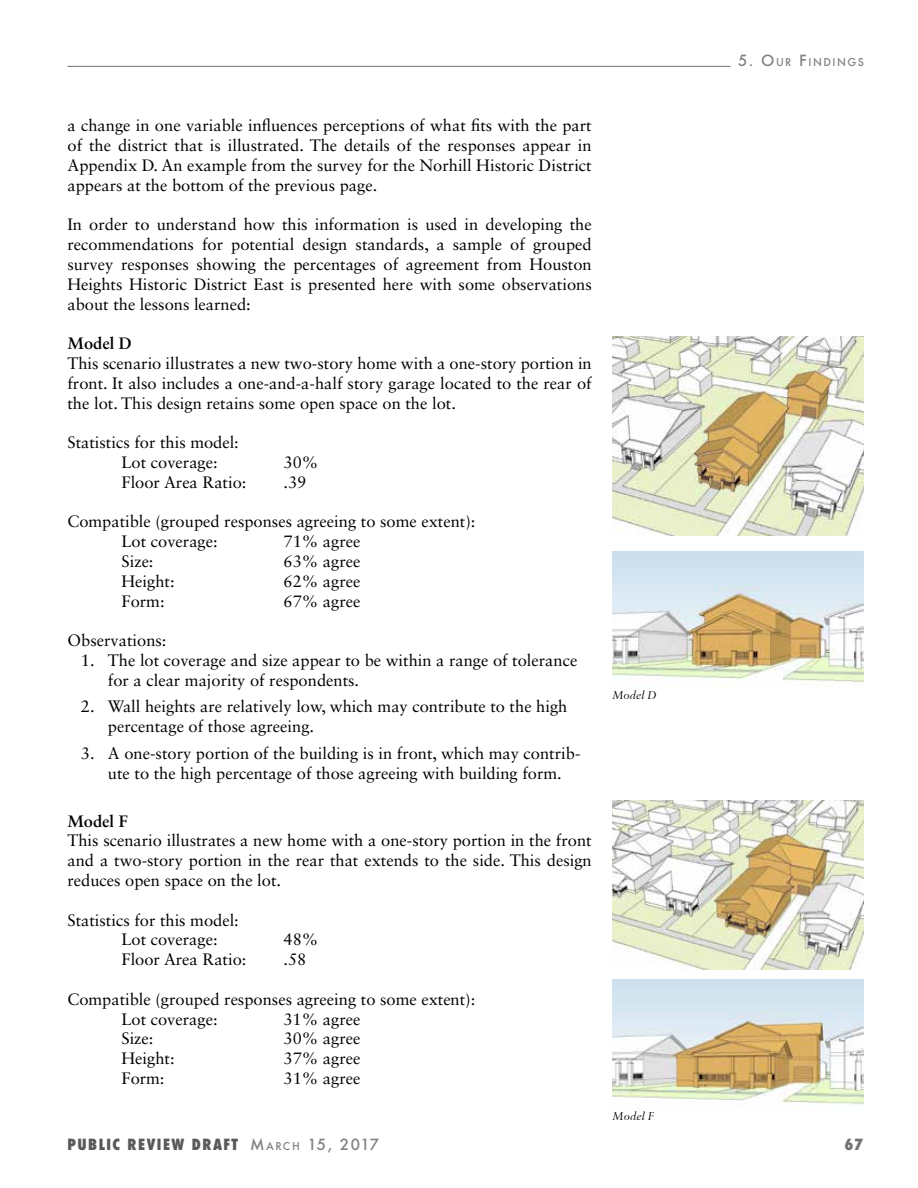
<style>
.page{position:relative;width:918px;height:1188px;background:#fff}
.page>*{position:absolute;margin:0;border:0;box-sizing:border-box;transform-origin:0 0}
.t1{font:16.5px/19.8px "Sabon LT Std";color:#000}
.t2{font:700 16.5px "Sabon LT Std";color:#000}
.t3{font:800 condensed 15px "Futura";letter-spacing:.1em;color:#58595b}
.t4{font:800 condensed 15px "Futura";color:#717275}
.t5{font:italic 12px "Sabon MTW01";color:#000}
.t6{font:500 10.5px "Futura";letter-spacing:.145em;color:#808285}
.s1{font-size:15px}
.s2{font-weight:500;font-stretch:normal;color:#808285}
.s3{font-weight:500;font-stretch:normal;font-size:10.5px;color:#808285}
</style>
<div class="page">
<hr style="left:68px;top:66px;width:663px;height:1px;background:#636466">
<img style="left:612px;top:337px;width:252px;height:199px">
<img style="left:612px;top:551px;width:252px;height:132px">
<img style="left:612px;top:801px;width:252px;height:169px">
<img style="left:612px;top:979px;width:252px;height:126px">
<p class="t1" style="left:68px;top:116px;width:526px;text-align:justify">a change in one variable influences perceptions of what fits with the part of the district that is illustrated. The details of the responses appear in Appendix D. An example from the survey for the Norhill Historic District appears at the bottom of the previous page.</p>
<p class="t1" style="left:68px;top:215px;width:526px;text-align:justify">In order to understand how this information is used in developing the recommendations for potential design standards, a sample of grouped survey responses showing the percentages of agreement from Houston Heights Historic District East is presented here with some observations about the lessons learned:</p>
<p class="t2" style="left:68px;top:333px;width:66px">Model D</p>
<p class="t1" style="left:68px;top:353px;width:526px;text-align:justify">This scenario illustrates a new two-story home with a one-story portion in front. It also includes a one-and-a-half story garage located to the rear of the lot. This design retains some open space on the lot.</p>
<p class="t1" style="left:122px;top:432px;width:119px;text-indent:-54px">Statistics for this model:<br>Lot coverage:</p>
<p class="t1" style="left:284px;top:452px;width:36px">30%</p>
<p class="t1" style="left:122px;top:472px;width:127px">Floor Area Ratio:</p>
<p class="t1" style="left:284px;top:472px;width:24px">.39</p>
<p class="t1" style="left:122px;top:512px;width:355px;text-indent:-54px">Compatible (grouped responses agreeing to some extent):<br>Lot coverage:</p>
<p class="t1" style="left:284px;top:531px;width:79px">71% agree</p>
<p class="t1" style="left:122px;top:551px;width:34px">Size:</p>
<p class="t1" style="left:284px;top:551px;width:79px">63% agree</p>
<p class="t1" style="left:122px;top:571px;width:55px">Height:</p>
<p class="t1" style="left:284px;top:571px;width:79px">62% agree</p>
<p class="t1" style="left:122px;top:591px;width:45px">Form:</p>
<p class="t1" style="left:284px;top:591px;width:79px">67% agree</p>
<p class="t1" style="left:68px;top:630px;width:101px">Observations:</p>
<p class="t1" style="left:108px;top:650px;width:471px;text-indent:-27px">1. The lot coverage and size appear to be within a range of tolerance for a clear majority of respondents.</p>
<p class="t1" style="left:108px;top:697px;width:461px;text-indent:-27px">2. Wall heights are relatively low, which may contribute to the high percentage of those agreeing.</p>
<p class="t1" style="left:81px;top:743px;width:501px;text-align:center">3. A one-story portion of the building is in front, which may contrib&shy;ute to the high percentage of those agreeing with building form.</p>
<p class="t2" style="left:67px;top:811px;width:62px">Model F</p>
<p class="t1" style="left:67px;top:831px;width:526px;text-align:justify">This scenario illustrates a new home with a one-story portion in the front and a two-story portion in the rear that extends to the side. This design reduces open space on the lot.</p>
<p class="t1" style="left:121px;top:910px;width:119px;text-indent:-54px">Statistics for this model:<br>Lot coverage:</p>
<p class="t1" style="left:283px;top:930px;width:36px">48%</p>
<p class="t1" style="left:121px;top:949px;width:127px">Floor Area Ratio:</p>
<p class="t1" style="left:283px;top:949px;width:24px">.58</p>
<p class="t1" style="left:121px;top:989px;width:355px;text-indent:-54px">Compatible (grouped responses agreeing to some extent):<br>Lot coverage:</p>
<p class="t1" style="left:283px;top:1009px;width:79px">31% agree</p>
<p class="t1" style="left:121px;top:1029px;width:34px">Size:</p>
<p class="t1" style="left:283px;top:1029px;width:79px">30% agree</p>
<p class="t1" style="left:121px;top:1048px;width:55px">Height:</p>
<p class="t1" style="left:283px;top:1048px;width:79px">37% agree</p>
<p class="t1" style="left:121px;top:1068px;width:45px">Form:</p>
<p class="t1" style="left:283px;top:1068px;width:79px">31% agree</p>
<p class="t5" style="left:612px;top:688px;width:46px">Model D</p>
<p class="t5" style="left:612px;top:1109px;width:43px">Model F</p>
<p class="t6" style="left:738px;top:55px;width:127px"><span class="s1">5. O</span>UR <span class="s1">F</span>INDINGS</p>
<p class="t3" style="left:67px;top:1134px;width:313px">PUBLIC REVIEW DRAFT <span class="s2">M</span><span class="s3">ARCH</span> <span class="s2">15, 2017</span></p>
<p class="t4" style="left:844px;top:1134px;width:20px">67</p>
</div>
